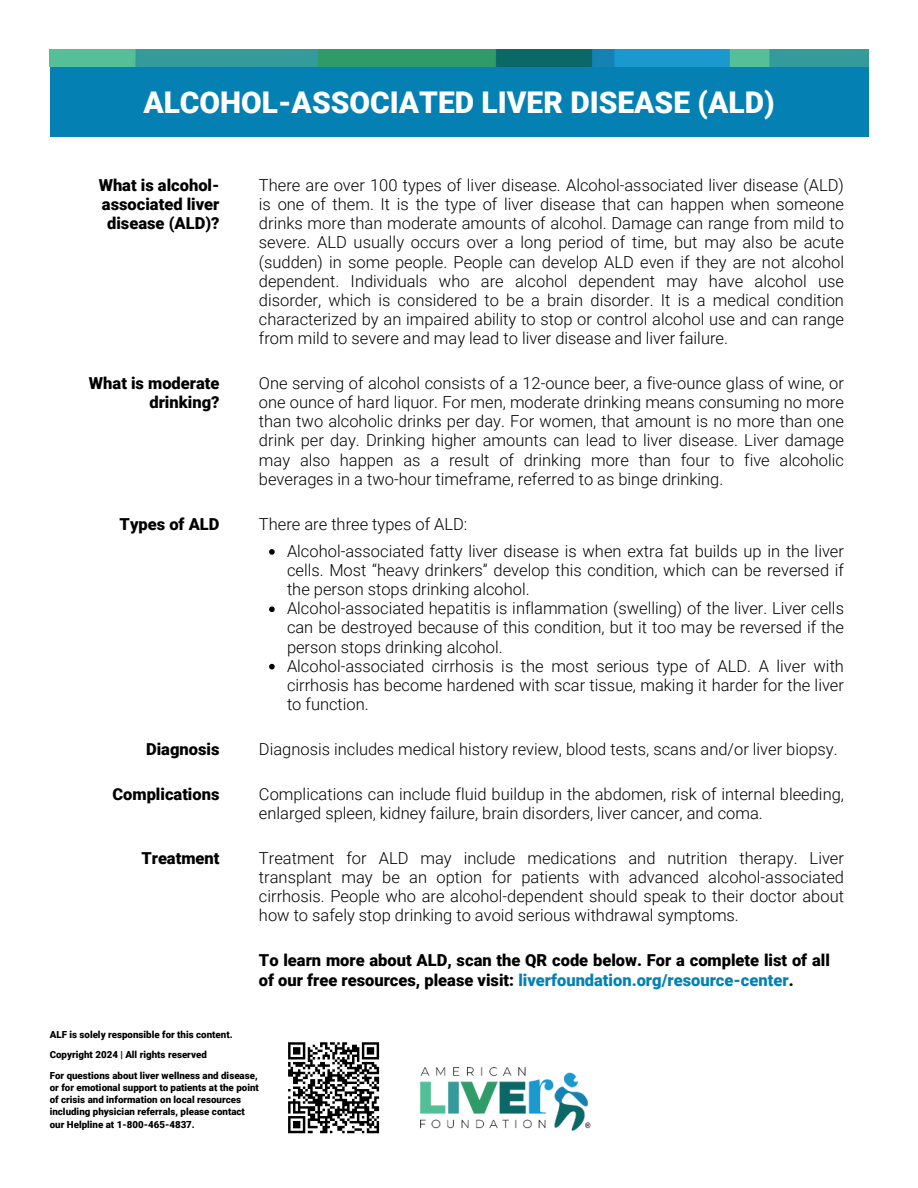
<style>
.page{position:relative;width:918px;height:1188px;background:#fff}
.page>*{position:absolute;margin:0;border:0;box-sizing:border-box;transform-origin:0 0}
.t1{font:900 30px "Roboto";color:#fff}
.t2{font:300 16.5px/19.2px "Roboto";color:#000;text-align:justify}
.t3{font:900 16.5px/19.2px "Roboto";color:#000}
.t4{font:900 9.75px/12.1px "Roboto";color:#000}
.s1{color:#0481b2}
</style>
<div class="page">
<div style="left:50px;top:58px;width:818px;height:79px;background:#0481b2"></div>
<img style="left:50px;top:50px;width:818px;height:17px">
<svg style="left:288px;top:1042px;width:92px;height:92px"></svg>
<img style="left:421px;top:1067px;width:170px;height:63px">
<svg style="left:269px;top:549px;width:6px;height:6px"></svg>
<svg style="left:269px;top:606px;width:6px;height:6px"></svg>
<svg style="left:269px;top:664px;width:6px;height:5px"></svg>
<h1 class="t1" style="left:143px;top:81px;width:633px">ALCOHOL-ASSOCIATED LIVER DISEASE (ALD)</h1>
<p class="t3" style="left:99px;top:175px;width:122px;text-align:center">What is alcohol&shy;associated liver disease (ALD)?</p>
<p class="t2" style="left:259px;top:175px;width:587px">There are over 100 types of liver disease. Alcohol-associated liver disease (ALD) is one of them. It is the type of liver disease that can happen when someone drinks more than moderate amounts of alcohol. Damage can range from mild to severe. ALD usually occurs over a long period of time, but may also be acute (sudden) in some people. People can develop ALD even if they are not alcohol dependent. Individuals who are alcohol dependent may have alcohol use disorder, which is considered to be a brain disorder. It is a medical condition characterized by an impaired ability to stop or control alcohol use and can range from mild to severe and may lead to liver disease and liver failure.</p>
<p class="t3" style="left:89px;top:373px;width:132px;text-align:right">What is moderate drinking?</p>
<p class="t2" style="left:259px;top:373px;width:587px">One serving of alcohol consists of a 12-ounce beer, a five-ounce glass of wine, or one ounce of hard liquor. For men, moderate drinking means consuming no more than two alcoholic drinks per day. For women, that amount is no more than one drink per day. Drinking higher amounts can lead to liver disease. Liver damage may also happen as a result of drinking more than four to five alcoholic beverages in a two-hour timeframe, referred to as binge drinking.</p>
<p class="t3" style="left:120px;top:514px;width:101px">Types of ALD</p>
<p class="t2" style="left:287px;top:510px;width:559px;line-height:27.3px;text-indent:-28px">There are three types of ALD:<br>Alcohol-associated fatty liver disease is when extra fat builds up in the liver</p>
<p class="t2" style="left:287px;top:560px;width:559px;text-align:left">cells. Most “heavy drinkers” develop this condition, which can be reversed if the person stops drinking alcohol.<br>Alcohol-associated hepatitis is inflammation (swelling) of the liver. Liver cells can be destroyed because of this condition, but it too may be reversed if the person stops drinking alcohol.<br>Alcohol-associated cirrhosis is the most serious type of ALD. A liver with cirrhosis has become hardened with scar tissue, making it harder for the liver to function.</p>
<p class="t3" style="left:146px;top:739px;width:75px">Diagnosis</p>
<p class="t2" style="left:259px;top:739px;width:580px">Diagnosis includes medical history review, blood tests, scans and/or liver biopsy.</p>
<p class="t3" style="left:112px;top:784px;width:109px">Complications</p>
<p class="t2" style="left:259px;top:784px;width:587px">Complications can include fluid buildup in the abdomen, risk of internal bleeding, enlarged spleen, kidney failure, brain disorders, liver cancer, and coma.</p>
<p class="t3" style="left:141px;top:848px;width:80px">Treatment</p>
<p class="t2" style="left:259px;top:848px;width:587px">Treatment for ALD may include medications and nutrition therapy. Liver transplant may be an option for patients with advanced alcohol-associated cirrhosis. People who are alcohol-dependent should speak to their doctor about how to safely stop drinking to avoid serious withdrawal symptoms.</p>
<p class="t3" style="left:259px;top:950px;width:572px">To learn more about ALD, scan the QR code below. For a complete list of all of our free resources, please visit: <span class="s1">liverfoundation.org/resource-center</span>.</p>
<p class="t4" style="left:50px;top:1028px;width:184px">ALF is solely responsible for this content.</p>
<p class="t4" style="left:50px;top:1069px;width:211px">For questions about liver wellness and disease, or for emotional support to patients at the point of crisis and information on local resources including physician referrals, please contact our Helpline at 1-800-465-4837.</p>
<p class="t4" style="left:50px;top:1048px;width:159px">Copyright 2024 | All rights reserved</p>
</div>
